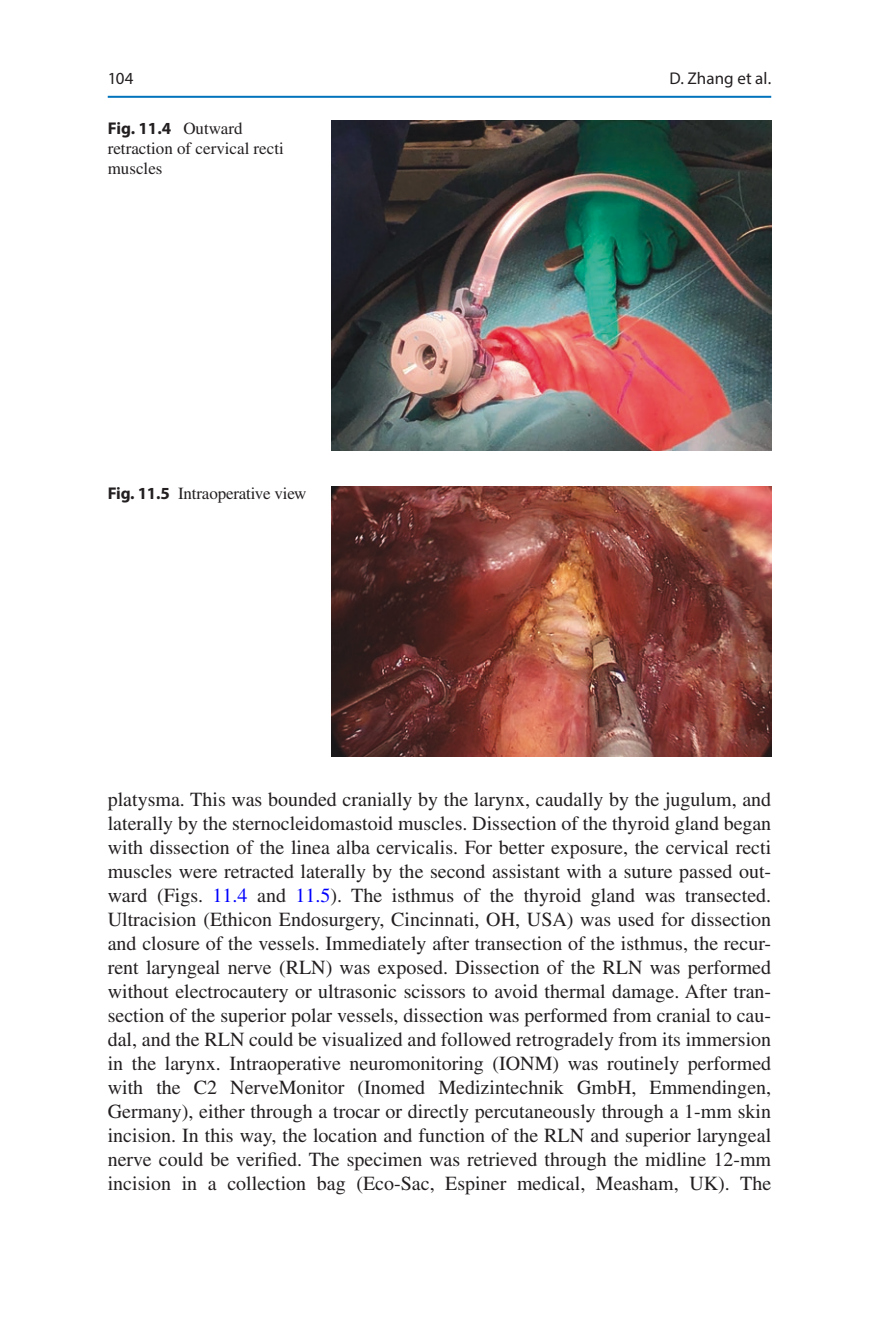
<style>
.page{position:relative;width:879px;height:1333px;background:#fff}
.page>*{position:absolute;margin:0;border:0;box-sizing:border-box;transform-origin:0 0}
.Text_flush{font:20px/24px "Times LT Std";color:#231f20;text-align:justify}
.t1{font:17px/20px "Times LT Std";color:#231f20}
.t2{font:17px "Myriad Pro";letter-spacing:.005em;color:#231f20}
.s1{font-family:"Myriad Pro";font-weight:700}
.s2{color:#00f}
</style>
<div class="page">
<img style="left:332px;top:486px;width:439px;height:270px">
<img style="left:332px;top:121px;width:439px;height:329px">
<hr style="left:108px;top:96px;width:663px;height:2px;background:#0073bc">
<p class="t2" style="left:108px;top:68px;width:27px">104</p>
<p class="t1" style="left:108px;top:118px;width:178px"><span class="s1">Fig. 11.4</span> Outward retraction of cervical recti muscles</p>
<p class="t1" style="left:108px;top:483px;width:200px"><span class="s1">Fig. 11.5</span> Intraoperative view</p>
<p class="t2" style="left:669px;top:68px;width:103px">D. Zhang et al.</p>
<p class="Text_flush" style="left:108px;top:787px;width:665px">platysma. This was bounded cranially by the larynx, caudally by the jugulum, and laterally by the sternocleidomastoid muscles. Dissection of the thyroid gland began with dissection of the linea alba cervicalis. For better exposure, the cervical recti muscles were retracted laterally by the second assistant with a suture passed out&shy;ward (Figs. <span class="s2">11.4</span> and <span class="s2">11.5</span>). The isthmus of the thyroid gland was transected.<br>Ultracision (Ethicon Endosurgery, Cincinnati, OH, USA) was used for dissection and closure of the vessels. Immediately after transection of the isthmus, the recur&shy;rent laryngeal nerve (RLN) was exposed. Dissection of the RLN was performed without electrocautery or ultrasonic scissors to avoid thermal damage. After tran&shy;section of the superior polar vessels, dissection was performed from cranial to cau&shy;dal, and the RLN could be visualized and followed retrogradely from its immersion in the larynx. Intraoperative neuromonitoring (IONM) was routinely performed with the C2 NerveMonitor (Inomed Medizintechnik GmbH, Emmendingen, Germany), either through a trocar or directly percutaneously through a 1-mm skin incision. In this way, the location and function of the RLN and superior laryngeal nerve could be verified. The specimen was retrieved through the midline 12-mm incision in a collection bag (Eco-Sac, Espiner medical, Measham, UK). The</p>
</div>
